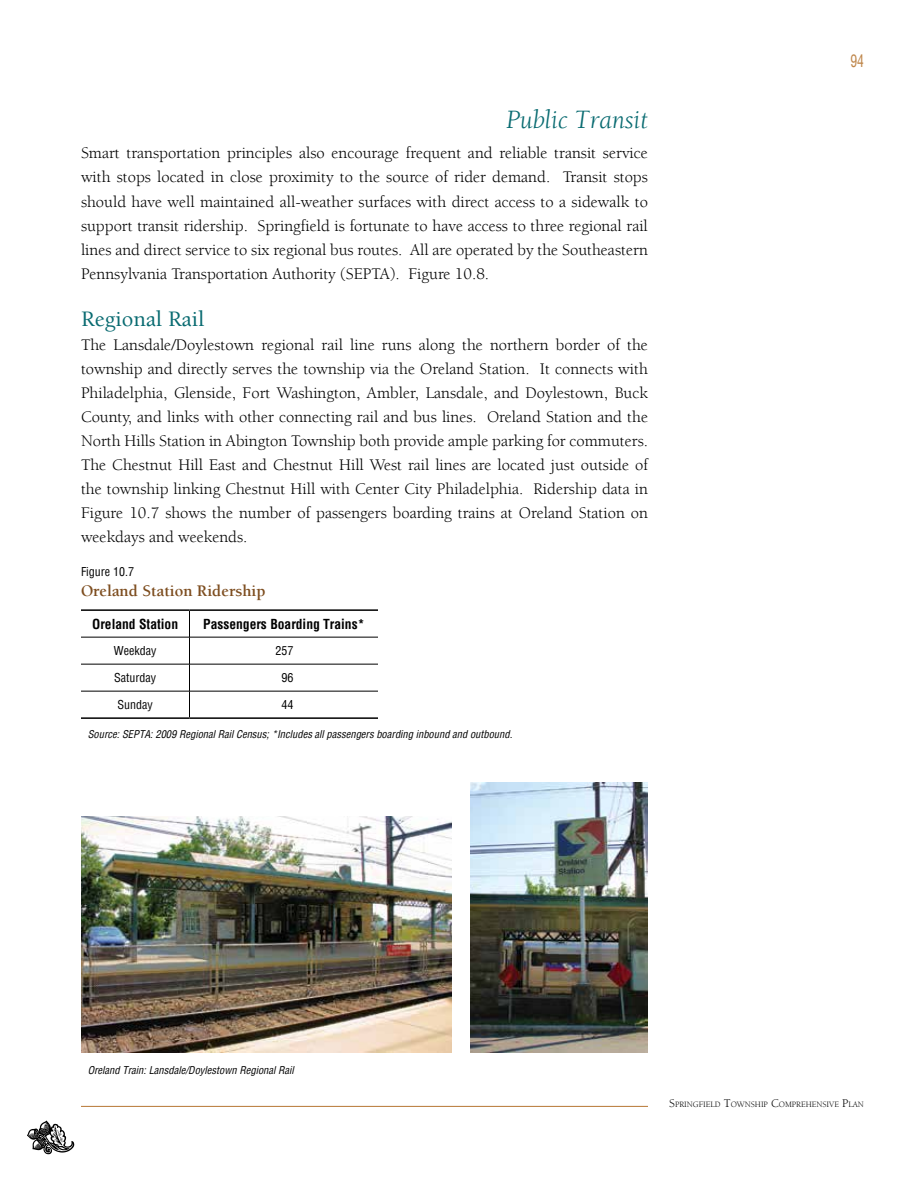
<style>
.page{position:relative;width:918px;height:1188px;background:#fff}
.page>*{position:absolute;margin:0;border:0;box-sizing:border-box;transform-origin:0 0}
.t1{font:italic 27px "Berkeley";color:#096b71}
.t2{font:500 22.5px "Berkeley LT";color:#096b71}
.t3{font:condensed 16.8px "Helvetica";color:#be8549;scale:.8 1}
.t4{font:16.5px/24px "Berkeley Std";color:#000;text-align:justify}
.t5{font:700 16.5px "Berkeley LT";color:#7d4d1f}
.t6{font:700 condensed 13.5px "Helvetica";color:#000}
.t7{font:condensed 12px "Helvetica";color:#000}
.t8{font:italic condensed 10.5px "Helvetica";color:#000}
.t9{font:8.4px "Berkeley Std";color:#000}
.s1{font-size:12px}
</style>
<div class="page">
<hr style="left:81px;top:1106px;width:567px;height:1px;background:#be8549">
<svg style="left:27px;top:1120px;width:47px;height:34px"></svg>
<hr style="left:81px;top:609px;width:109px;height:2px;background:#000">
<hr style="left:190px;top:609px;width:188px;height:2px;background:#000">
<hr style="left:81px;top:717px;width:109px;height:2px;background:#000">
<hr style="left:190px;top:717px;width:188px;height:2px;background:#000">
<hr style="left:81px;top:637px;width:109px;height:1px;background:#000">
<hr style="left:190px;top:637px;width:188px;height:1px;background:#000">
<hr style="left:81px;top:664px;width:109px;height:1px;background:#000">
<hr style="left:190px;top:664px;width:188px;height:1px;background:#000">
<hr style="left:81px;top:691px;width:109px;height:1px;background:#000">
<hr style="left:190px;top:691px;width:188px;height:1px;background:#000">
<svg style="left:189px;top:611px;width:1px;height:106px"></svg>
<img style="left:81px;top:816px;width:370px;height:237px">
<img style="left:471px;top:783px;width:177px;height:270px">
<h1 class="t1" style="left:506px;top:105px;width:143px">Public Transit</h1>
<p class="t4" style="left:81px;top:142px;width:568px">Smart transportation principles also encourage frequent and reliable transit service with stops located in close proximity to the source of rider demand. Transit stops should have well maintained all-weather surfaces with direct access to a sidewalk to support transit ridership. Springfield is fortunate to have access to three regional rail lines and direct service to six regional bus routes. All are operated by the Southeastern Pennsylvania Transportation Authority (SEPTA). Figure 10.8.</p>
<h2 class="t2" style="left:81px;top:307px;width:125px">Regional Rail</h2>
<p class="t4" style="left:81px;top:333px;width:569px">The Lansdale/Doylestown regional rail line runs along the northern border of the township and directly serves the township via the Oreland Station. It connects with Philadelphia, Glenside, Fort Washington, Ambler, Lansdale, and Doylestown, Buck County, and links with other connecting rail and bus lines. Oreland Station and the North Hills Station in Abington Township both provide ample parking for commuters.<br>The Chestnut Hill East and Chestnut Hill West rail lines are located just outside of the township linking Chestnut Hill with Center City Philadelphia. Ridership data in Figure 10.7 shows the number of passengers boarding trains at Oreland Station on weekdays and weekends.</p>
<p class="t7" style="left:81px;top:564px;width:55px">Figure 10.7</p>
<p class="t5" style="left:81px;top:582px;width:186px">Oreland Station Ridership</p>
<p class="t6" style="left:92px;top:615px;width:87px">Oreland Station</p>
<p class="t6" style="left:203px;top:615px;width:163px">Passengers Boarding Trains*</p>
<p class="t7" style="left:114px;top:643px;width:44px">Weekday</p>
<p class="t7" style="left:276px;top:643px;width:19px">257</p>
<p class="t7" style="left:114px;top:670px;width:43px">Saturday</p>
<p class="t7" style="left:282px;top:670px;width:13px">96</p>
<p class="t7" style="left:117px;top:697px;width:37px">Sunday</p>
<p class="t7" style="left:282px;top:697px;width:13px">44</p>
<p class="t8" style="left:88px;top:728px;width:426px">Source: SEPTA: 2009 Regional Rail Census; *Includes all passengers boarding inbound and outbound.</p>
<p class="t3" style="left:850px;top:50px;width:18px">94</p>
<p class="t8" style="left:88px;top:1063px;width:208px">Oreland Train: Lansdale/Doylestown Regional Rail</p>
<p class="t9" style="left:669px;top:1100px;width:196px"><span class="s1">S</span>PRINGFIELD <span class="s1">T</span>OWNSHIP <span class="s1">C</span>OMPREHENSIVE <span class="s1">P</span>LAN</p>
</div>
